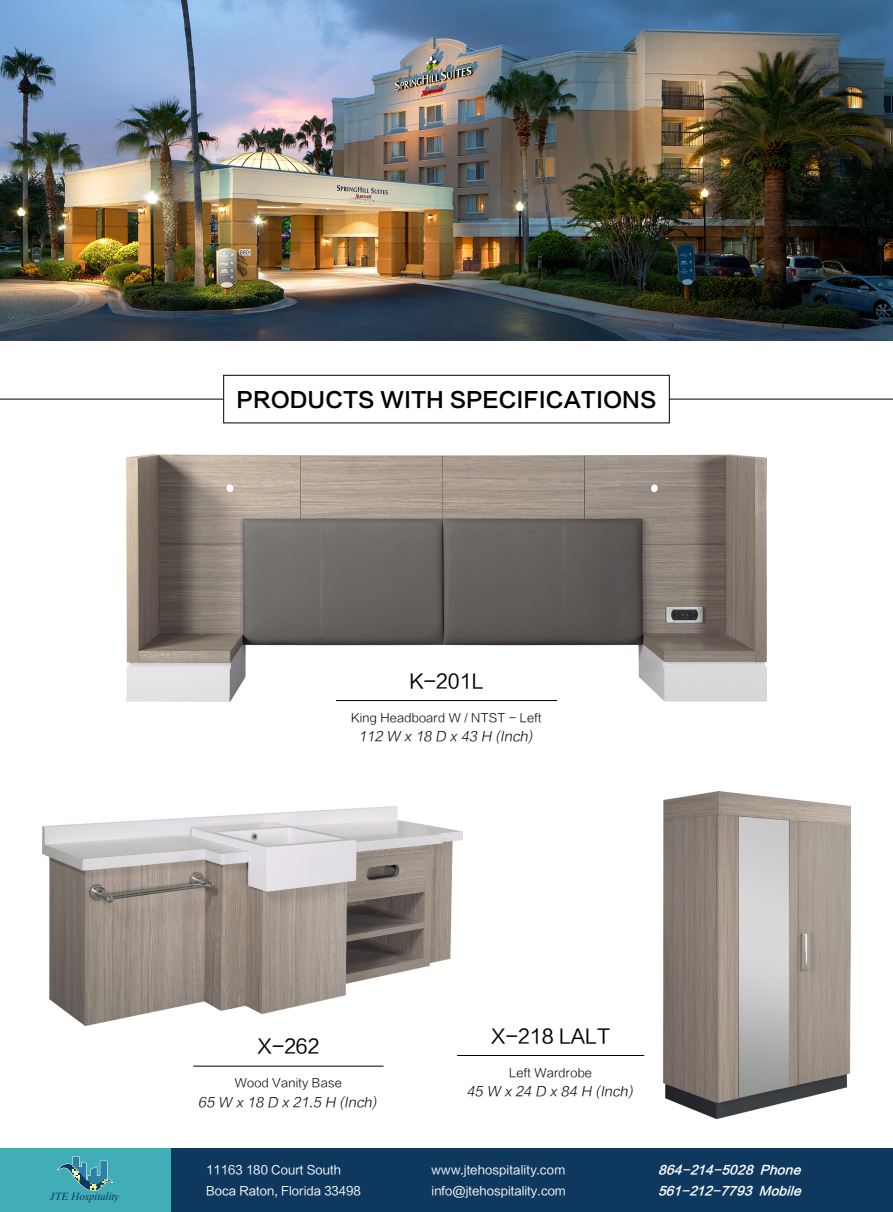
<style>
.page{position:relative;width:893px;height:1212px;background:#fff}
.page>*{position:absolute;margin:0;border:0;box-sizing:border-box;transform-origin:0 0}
.t1{font:21px "FZLTZHK GBK1 0";color:#000}
.t2{font:19.5px "FZLTHK GBK1 0";color:#000}
.t3{font:italic 13.5px "FZLTXHK";color:#000}
.t4{font:12px/21px "FZLTHK GBK1 0";color:#fff}
.t5{font:12px "FZLTXHK";color:#000}
.t6{font:italic 12px/21px "FZLTCHK GBK1 0";color:#fff}
.t7{font:italic 10.5px "Dutch 801 BT";letter-spacing:.01em;color:#0f385e}
</style>
<div class="page">
<img style="left:0;top:0;width:893px;height:340px">
<hr style="left:0;top:399px;width:893px;height:1px;background:#000">
<div style="left:224px;top:375px;width:445px;height:48px;background:#fff"></div>
<div style="left:223px;top:375px;width:447px;height:48px;border:1px solid #000"></div>
<img style="left:127px;top:455px;width:639px;height:246px">
<img style="left:663px;top:792px;width:187px;height:326px">
<img style="left:43px;top:806px;width:419px;height:219px">
<hr style="left:336px;top:700px;width:221px;height:1px;background:#000">
<hr style="left:193px;top:1066px;width:191px;height:1px;background:#000">
<hr style="left:457px;top:1055px;width:187px;height:1px;background:#000">
<div style="left:0;top:1148px;width:893px;height:64px;background:#0f385e"></div>
<div style="left:0;top:1148px;width:170px;height:64px;background:#41adb6"></div>
<svg style="left:57px;top:1156px;width:56px;height:35px"></svg>
<h1 class="t1" style="left:237px;top:388px;width:421px">PRODUCTS WITH SPECIFICATIONS</h1>
<h2 class="t2" style="left:409px;top:670px;width:76px">K-201L</h2>
<p class="t5" style="left:351px;top:711px;width:192px">King Headboard W / NTST - Left</p>
<p class="t3" style="left:358px;top:729px;width:179px">112 W x 18 D x 43 H (Inch)</p>
<p class="t7" style="left:51px;top:1190px;width:70px">JTE Hospitality</p>
<h2 class="t2" style="left:257px;top:1036px;width:64px">X-262</h2>
<p class="t5" style="left:235px;top:1077px;width:109px">Wood Vanity Base</p>
<p class="t3" style="left:198px;top:1094px;width:183px">65 W x 18 D x 21.5 H (Inch)</p>
<p class="t4" style="left:206px;top:1159px;width:156px">11163 180 Court South<br>Boca Raton, Florida 33498</p>
<h2 class="t2" style="left:491px;top:1025px;width:120px">X-218 LALT</h2>
<p class="t5" style="left:509px;top:1066px;width:85px">Left Wardrobe</p>
<p class="t3" style="left:467px;top:1084px;width:170px">45 W x 24 D x 84 H (Inch)</p>
<p class="t4" style="left:432px;top:1159px;width:136px">www.jtehospitality.com info@jtehospitality.com</p>
<p class="t6" style="left:658px;top:1159px;width:148px">864-214-5028 Phone<br>561-212-7793 Mobile</p>
</div>
